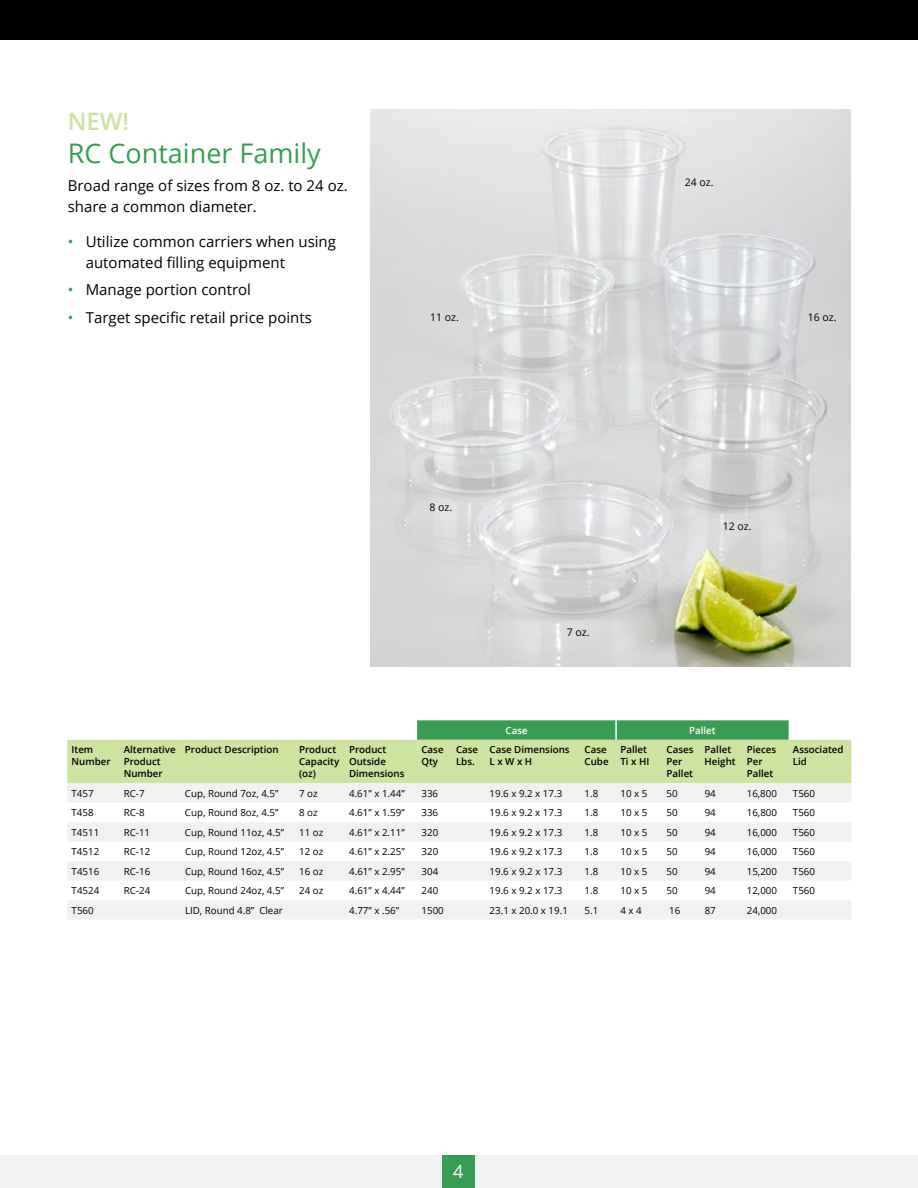
<style>
.page{position:relative;width:918px;height:1188px;background:#fff}
.page>*{position:absolute;margin:0;border:0;box-sizing:border-box;transform-origin:0 0}
.t1{font:27px "Open Sans";color:#389d53}
.t2{font:600 24px "Open Sans";color:#cee39f}
.t3{font:18px "Open Sans";color:#fff}
.t4{font:15px/21px "Open Sans";color:#000}
.t5{font:10.5px "Open Sans";color:#000}
.t6{font:9.75px "Open Sans";color:#000}
.t7{font:600 9.75px/12px "Open Sans";color:#000}
.t8{font:600 9.75px "Open Sans";color:#fff}
.s1{color:#389d53}
</style>
<div class="page">
<div style="left:0;top:1155px;width:918px;height:33px;background:#eff1f2"></div>
<div style="left:0;top:0;width:918px;height:40px;background:#000"></div>
<div style="left:442px;top:1155px;width:32px;height:33px;background:#389d53"></div>
<img style="left:370px;top:109px;width:480px;height:557px">
<svg style="left:67px;top:720px;width:784px;height:63px"></svg>
<svg style="left:67px;top:783px;width:784px;height:136px;fill:#eff1f2"></svg>
<hr style="left:615px;top:720px;width:2px;height:20px;background:#fff">
<h2 class="t2" style="left:68px;top:105px;width:63px">NEW!</h2>
<h1 class="t1" style="left:68px;top:135px;width:255px">RC Container Family</h1>
<h3 class="t4" style="left:68px;top:175px;width:281px">Broad range of sizes from 8 oz. to 24 oz. share a common diameter.</h3>
<h3 class="t4" style="left:86px;top:230px;width:252px;text-indent:-18px"><span class="s1">•</span> Utilize common carriers when using automated filling equipment</h3>
<h3 class="t4" style="left:68px;top:279px;width:185px"><span class="s1">•</span> Manage portion control</h3>
<h3 class="t4" style="left:68px;top:307px;width:246px"><span class="s1">•</span> Target specific retail price points</h3>
<p class="t5" style="left:430px;top:310px;width:30px">11 oz.</p>
<p class="t5" style="left:685px;top:175px;width:30px">24 oz.</p>
<p class="t5" style="left:808px;top:310px;width:30px">16 oz.</p>
<p class="t5" style="left:430px;top:500px;width:24px">8 oz.</p>
<p class="t5" style="left:723px;top:519px;width:30px">12 oz.</p>
<p class="t5" style="left:567px;top:625px;width:24px">7 oz.</p>
<p class="t8" style="left:506px;top:724px;width:24px">Case</p>
<p class="t8" style="left:689px;top:724px;width:28px">Pallet</p>
<p class="t7" style="left:72px;top:744px;width:41px">Item<br>Number</p>
<p class="t7" style="left:124px;top:744px;width:54px">Alternative<br>Product<br>Number</p>
<p class="t7" style="left:185px;top:744px;width:95px">Product Description</p>
<p class="t7" style="left:299px;top:744px;width:42px">Product<br>Capacity (oz)</p>
<p class="t7" style="left:349px;top:744px;width:57px">Product<br>Outside<br>Dimensions</p>
<p class="t7" style="left:421px;top:744px;width:24px">Case<br>Qty</p>
<p class="t7" style="left:456px;top:744px;width:24px">Case<br>Lbs.</p>
<p class="t7" style="left:490px;top:744px;width:82px">Case Dimensions<br>L x W x H</p>
<p class="t7" style="left:585px;top:744px;width:26px">Case<br>Cube</p>
<p class="t7" style="left:620px;top:744px;width:30px">Pallet<br>Ti x HI</p>
<p class="t7" style="left:667px;top:744px;width:28px">Cases<br>Per<br>Pallet</p>
<p class="t7" style="left:705px;top:744px;width:33px">Pallet<br>Height</p>
<p class="t7" style="left:747px;top:744px;width:31px">Pieces<br>Per<br>Pallet</p>
<p class="t7" style="left:793px;top:744px;width:52px">Associated<br>Lid</p>
<p class="t6" style="left:72px;top:787px;width:24px">T457</p>
<p class="t6" style="left:124px;top:787px;width:22px">RC-7</p>
<p class="t6" style="left:185px;top:787px;width:95px">Cup, Round 7oz, 4.5’’</p>
<p class="t6" style="left:299px;top:787px;width:20px">7 oz</p>
<p class="t6" style="left:349px;top:787px;width:57px">4.61” x 1.44”</p>
<p class="t6" style="left:421px;top:787px;width:18px">336</p>
<p class="t6" style="left:490px;top:787px;width:74px">19.6 x 9.2 x 17.3</p>
<p class="t6" style="left:585px;top:787px;width:15px">1.8</p>
<p class="t6" style="left:620px;top:787px;width:28px">10 x 5</p>
<p class="t6" style="left:667px;top:787px;width:13px">50</p>
<p class="t6" style="left:705px;top:787px;width:13px">94</p>
<p class="t6" style="left:747px;top:787px;width:32px">16,800</p>
<p class="t6" style="left:793px;top:787px;width:24px">T560</p>
<p class="t6" style="left:72px;top:806px;width:24px">T458</p>
<p class="t6" style="left:124px;top:806px;width:22px">RC-8</p>
<p class="t6" style="left:185px;top:806px;width:95px">Cup, Round 8oz, 4.5’’</p>
<p class="t6" style="left:299px;top:806px;width:20px">8 oz</p>
<p class="t6" style="left:349px;top:806px;width:57px">4.61” x 1.59”</p>
<p class="t6" style="left:422px;top:806px;width:18px">336</p>
<p class="t6" style="left:490px;top:806px;width:74px">19.6 x 9.2 x 17.3</p>
<p class="t6" style="left:585px;top:806px;width:15px">1.8</p>
<p class="t6" style="left:620px;top:806px;width:28px">10 x 5</p>
<p class="t6" style="left:667px;top:806px;width:13px">50</p>
<p class="t6" style="left:705px;top:806px;width:13px">94</p>
<p class="t6" style="left:747px;top:806px;width:32px">16,800</p>
<p class="t6" style="left:793px;top:806px;width:24px">T560</p>
<p class="t6" style="left:72px;top:825px;width:29px">T4511</p>
<p class="t6" style="left:124px;top:825px;width:28px">RC-11</p>
<p class="t6" style="left:185px;top:825px;width:101px">Cup, Round 11oz, 4.5’’</p>
<p class="t6" style="left:299px;top:825px;width:26px">11 oz</p>
<p class="t6" style="left:349px;top:825px;width:57px">4.61” x 2.11”</p>
<p class="t6" style="left:422px;top:825px;width:18px">320</p>
<p class="t6" style="left:490px;top:825px;width:74px">19.6 x 9.2 x 17.3</p>
<p class="t6" style="left:585px;top:825px;width:15px">1.8</p>
<p class="t6" style="left:620px;top:825px;width:28px">10 x 5</p>
<p class="t6" style="left:667px;top:825px;width:13px">50</p>
<p class="t6" style="left:705px;top:825px;width:13px">94</p>
<p class="t6" style="left:747px;top:825px;width:32px">16,000</p>
<p class="t6" style="left:793px;top:825px;width:24px">T560</p>
<p class="t6" style="left:72px;top:845px;width:29px">T4512</p>
<p class="t6" style="left:124px;top:845px;width:28px">RC-12</p>
<p class="t6" style="left:185px;top:845px;width:101px">Cup, Round 12oz, 4.5’’</p>
<p class="t6" style="left:299px;top:845px;width:26px">12 oz</p>
<p class="t6" style="left:349px;top:845px;width:57px">4.61” x 2.25”</p>
<p class="t6" style="left:422px;top:845px;width:18px">320</p>
<p class="t6" style="left:490px;top:845px;width:74px">19.6 x 9.2 x 17.3</p>
<p class="t6" style="left:585px;top:845px;width:15px">1.8</p>
<p class="t6" style="left:620px;top:845px;width:28px">10 x 5</p>
<p class="t6" style="left:667px;top:845px;width:13px">50</p>
<p class="t6" style="left:705px;top:845px;width:13px">94</p>
<p class="t6" style="left:747px;top:845px;width:32px">16,000</p>
<p class="t6" style="left:793px;top:845px;width:24px">T560</p>
<p class="t6" style="left:72px;top:864px;width:29px">T4516</p>
<p class="t6" style="left:124px;top:864px;width:28px">RC-16</p>
<p class="t6" style="left:185px;top:864px;width:101px">Cup, Round 16oz, 4.5’’</p>
<p class="t6" style="left:299px;top:864px;width:26px">16 oz</p>
<p class="t6" style="left:349px;top:864px;width:57px">4.61” x 2.95”</p>
<p class="t6" style="left:422px;top:864px;width:18px">304</p>
<p class="t6" style="left:490px;top:864px;width:74px">19.6 x 9.2 x 17.3</p>
<p class="t6" style="left:585px;top:864px;width:15px">1.8</p>
<p class="t6" style="left:620px;top:864px;width:28px">10 x 5</p>
<p class="t6" style="left:667px;top:864px;width:13px">50</p>
<p class="t6" style="left:705px;top:864px;width:13px">94</p>
<p class="t6" style="left:747px;top:864px;width:32px">15,200</p>
<p class="t6" style="left:793px;top:864px;width:24px">T560</p>
<p class="t6" style="left:72px;top:884px;width:29px">T4524</p>
<p class="t6" style="left:124px;top:884px;width:28px">RC-24</p>
<p class="t6" style="left:185px;top:884px;width:101px">Cup, Round 24oz, 4.5’’</p>
<p class="t6" style="left:299px;top:884px;width:26px">24 oz</p>
<p class="t6" style="left:349px;top:884px;width:57px">4.61” x 4.44”</p>
<p class="t6" style="left:422px;top:884px;width:18px">240</p>
<p class="t6" style="left:490px;top:884px;width:74px">19.6 x 9.2 x 17.3</p>
<p class="t6" style="left:585px;top:884px;width:15px">1.8</p>
<p class="t6" style="left:620px;top:884px;width:28px">10 x 5</p>
<p class="t6" style="left:667px;top:884px;width:13px">50</p>
<p class="t6" style="left:705px;top:884px;width:13px">94</p>
<p class="t6" style="left:747px;top:884px;width:32px">12,000</p>
<p class="t6" style="left:793px;top:884px;width:24px">T560</p>
<p class="t6" style="left:72px;top:903px;width:24px">T560</p>
<p class="t6" style="left:185px;top:903px;width:99px">LID, Round 4.8’’ Clear</p>
<p class="t6" style="left:349px;top:903px;width:52px">4.77” x .56”</p>
<p class="t6" style="left:422px;top:903px;width:24px">1500</p>
<p class="t6" style="left:490px;top:903px;width:80px">23.1 x 20.0 x 19.1</p>
<p class="t6" style="left:585px;top:903px;width:15px">5.1</p>
<p class="t6" style="left:620px;top:903px;width:23px">4 x 4</p>
<p class="t6" style="left:669px;top:903px;width:13px">16</p>
<p class="t6" style="left:705px;top:903px;width:13px">87</p>
<p class="t6" style="left:747px;top:903px;width:32px">24,000</p>
<h3 class="t3" style="left:453px;top:1159px;width:12px">4</h3>
</div>
